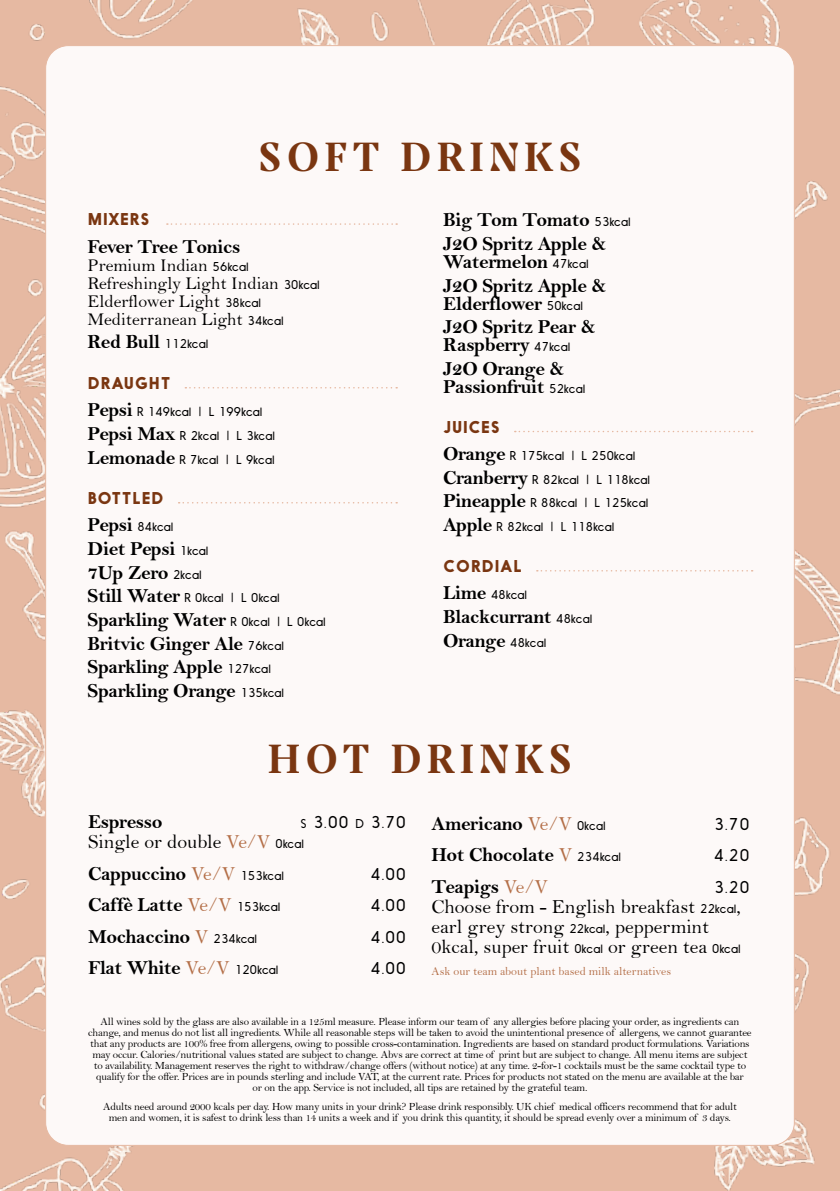
<style>
.page{position:relative;width:840px;height:1191px;background:#fff}
.page>*{position:absolute;margin:0;border:0;box-sizing:border-box;transform-origin:0 0}
.t1{font:44px "Prospectus M Bld";letter-spacing:.12em;color:#7a3611}
.t2{font:20px/23.6px "Bell MT Bold";letter-spacing:-.02em;color:#000}
.t3{font:20px/20px "Bell";color:#000}
.t4{font:18px/18px "Bell";color:#000}
.t5{font:300 16px "Nanami";letter-spacing:.08em;color:#000}
.t6{font:16px "Nanami Bld";letter-spacing:.08em;color:#7a3611}
.t7{font:300 12px/23.6px "Nanami";letter-spacing:.03em;color:#000}
.t8{font:12px "Bell";color:#b46f48}
.t9{font:11px/11px "Bell";letter-spacing:-.02em;color:#000;text-align:center}
.s1{font-family:"Nanami";font-weight:300;font-size:12px}
.s2{font-family:"Bell MT Bold";font-weight:400;font-size:20px}
.s3{font-size:12px}
.s4{color:#b46f48}
.s5{font-family:"Bell";color:#b46f48}
</style>
<div class="page">
<img style="left:0;top:0;width:839px;height:1191px">
<div style="left:46px;top:46px;width:747px;height:1099px;background:#fdf9f8;border-radius:23px"></div>
<svg style="left:167px;top:223px;width:230px;height:2px"></svg>
<svg style="left:514px;top:431px;width:238px;height:1px"></svg>
<svg style="left:536px;top:570px;width:216px;height:1px"></svg>
<svg style="left:185px;top:387px;width:212px;height:1px"></svg>
<svg style="left:178px;top:502px;width:219px;height:1px"></svg>
<h1 class="t1" style="left:258px;top:122px;width:324px">SOFT DRINKS</h1>
<h3 class="t6" style="left:88px;top:209px;width:63px">MIXERS</h3>
<h2 class="t2" style="left:87px;top:234px;width:154px">Fever Tree Tonics</h2>
<h3 class="t4" style="left:87px;top:256px;width:233px">Premium Indian <span class="s1">56kcal<br></span>Refreshingly Light Indian <span class="s1">30kcal<br></span>Elderflower Light <span class="s1">38kcal<br></span>Mediterranean Light <span class="s1">34kcal</span></h3>
<h2 class="t2" style="left:87px;top:330px;width:122px">Red Bull <span class="s1">112kcal</span></h2>
<h3 class="t6" style="left:88px;top:373px;width:84px">DRAUGHT</h3>
<p class="t7" style="left:87px;top:400px;width:189px"><span class="s2">Pepsi</span> R 149kcal | L 199kcal<br><span class="s2">Pepsi Max</span> R 2kcal | L 3kcal<br><span class="s2">Lemonade</span> R 7kcal | L 9kcal</p>
<h3 class="t6" style="left:88px;top:488px;width:77px">BOTTLED</h3>
<p class="t7" style="left:87px;top:515px;width:87px"><span class="s2">Pepsi</span> 84kcal</p>
<h2 class="t2" style="left:87px;top:537px;width:122px">Diet Pepsi <span class="s1">1kcal<br></span>7Up Zero <span class="s1">2kcal</span></h2>
<p class="t7" style="left:87px;top:586px;width:193px"><span class="s2">Still Water</span> R 0kcal | L 0kcal</p>
<h2 class="t2" style="left:87px;top:608px;width:239px">Sparkling Water <span class="s1">R 0kcal | L 0kcal<br></span>Britvic Ginger Ale <span class="s1">76kcal<br></span>Sparkling Apple <span class="s1">127kcal<br></span>Sparkling Orange <span class="s1">135kcal</span></h2>
<h2 class="t2" style="left:443px;top:208px;width:188px">Big Tom Tomato <span class="s1">53kcal<br></span>J2O Spritz Apple &amp;</h2>
<h2 class="t2" style="left:443px;top:250px;width:164px">Watermelon <span class="s1">47kcal<br></span>J2O Spritz Apple &amp;</h2>
<h2 class="t2" style="left:443px;top:291px;width:154px">Elderflower <span class="s1">50kcal<br></span>J2O Spritz Pear &amp;</h2>
<h2 class="t2" style="left:443px;top:333px;width:128px">Raspberry <span class="s1">47kcal<br></span>J2O Orange &amp;</h2>
<h2 class="t2" style="left:443px;top:375px;width:143px">Passionfruit <span class="s1">52kcal</span></h2>
<h3 class="t6" style="left:443px;top:417px;width:58px">JUICES</h3>
<p class="t7" style="left:443px;top:444px;width:208px"><span class="s2">Orange</span> R 175kcal | L 250kcal<br><span class="s2">Cranberry</span> R 82kcal | L 118kcal<br><span class="s2">Pineapple</span> R 88kcal | L 125kcal<br><span class="s2">Apple</span> R 82kcal | L 118kcal</p>
<h3 class="t6" style="left:443px;top:556px;width:80px">CORDIAL</h3>
<p class="t7" style="left:443px;top:583px;width:85px"><span class="s2">Lime</span> 48kcal</p>
<h2 class="t2" style="left:443px;top:605px;width:150px">Blackcurrant <span class="s1">48kcal<br></span>Orange <span class="s1">48kcal</span></h2>
<h1 class="t1" style="left:268px;top:724px;width:305px">HOT DRINKS</h1>
<h2 class="t2" style="left:88px;top:810px;width:76px">Espresso</h2>
<h3 class="t5" style="left:300px;top:813px;width:106px"><span class="s3">S</span> 3.00 <span class="s3">D</span> 3.70</h3>
<h2 class="t3" style="left:88px;top:832px;width:217px">Single or double <span class="s4">Ve/V</span> <span class="s1">0kcal</span></h2>
<h2 class="t2" style="left:88px;top:861px;width:197px">Cappuccino <span class="s5">Ve/V</span> <span class="s1">153kcal</span></h2>
<h3 class="t5" style="left:370px;top:864px;width:37px">4.00</h3>
<h2 class="t2" style="left:88px;top:893px;width:193px">Caffè Latte <span class="s5">Ve/V</span> <span class="s1">153kcal</span></h2>
<h3 class="t5" style="left:370px;top:896px;width:37px">4.00</h3>
<h2 class="t2" style="left:88px;top:924px;width:170px">Mochaccino <span class="s5">V</span> <span class="s1">234kcal</span></h2>
<h3 class="t5" style="left:370px;top:927px;width:37px">4.00</h3>
<h2 class="t2" style="left:88px;top:955px;width:191px">Flat White <span class="s5">Ve/V</span> <span class="s1">120kcal</span></h2>
<h3 class="t5" style="left:370px;top:958px;width:37px">4.00</h3>
<h2 class="t2" style="left:431px;top:812px;width:175px">Americano <span class="s5">Ve/V</span> <span class="s1">0kcal</span></h2>
<h3 class="t5" style="left:713px;top:815px;width:37px">3.70</h3>
<h2 class="t2" style="left:431px;top:843px;width:191px">Hot Chocolate <span class="s5">V</span> <span class="s1">234kcal</span></h2>
<h3 class="t5" style="left:713px;top:846px;width:37px">4.20</h3>
<h2 class="t2" style="left:431px;top:874px;width:118px">Teapigs <span class="s5">Ve/V</span></h2>
<h3 class="t5" style="left:713px;top:877px;width:37px">3.20</h3>
<h2 class="t3" style="left:431px;top:896px;width:310px">Choose from - English breakfast <span class="s1">22kcal</span>, earl grey strong <span class="s1">22kcal</span>, peppermint<br>0kcal, super fruit <span class="s1">0kcal</span> or green tea <span class="s1">0kcal</span></h2>
<p class="t8" style="left:431px;top:964px;width:241px">Ask our team about plant based milk alternatives</p>
<p class="t9" style="left:88px;top:1015px;width:664px">All wines sold by the glass are also available in a 125ml measure. Please inform our team of any allergies before placing your order, as ingredients can change, and menus do not list all ingredients. While all reasonable steps will be taken to avoid the unintentional presence of allergens, we cannot guarantee that any products are 100% free from allergens, owing to possible cross-contamination. Ingredients are based on standard product formulations. Variations may occur. Calories/nutritional values stated are subject to change. Abvs are correct at time of print but are subject to change. All menu items are subject to availability. Management reserves the right to withdraw/change offers (without notice) at any time. 2-for-1 cocktails must be the same cocktail type to qualify for the offer. Prices are in pounds sterling and include VAT, at the current rate. Prices for products not stated on the menu are available at the bar<br>or on the app. Service is not included, all tips are retained by the grateful team.</p>
<p class="t9" style="left:103px;top:1101px;width:635px">Adults need around 2000 kcals per day. How many units in your drink? Please drink responsibly. UK chief medical officers recommend that for adult men and women, it is safest to drink less than 14 units a week and if you drink this quantity, it should be spread evenly over a minimum of 3 days.</p>
</div>
